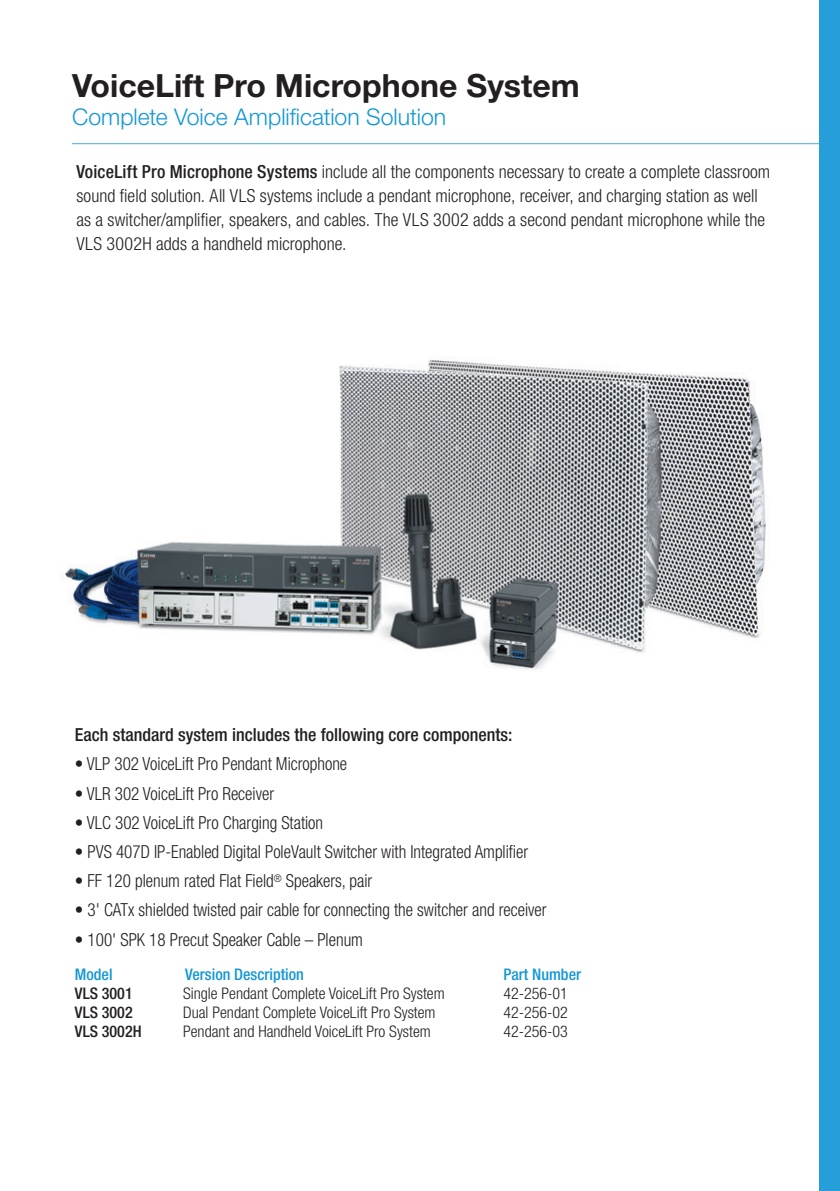
<style>
.page{position:relative;width:840px;height:1191px;background:#fff}
.page>*{position:absolute;margin:0;border:0;box-sizing:border-box;transform-origin:0 0}
.t1{font:700 32px "Helvetica Neue LT Std";color:#231f20}
.subhead{font:300 23px "Helvetica Neue LT Std";color:#1197d6}
.unique_features_body{font:300 condensed 18px "Helvetica Neue LT Std";color:#231f20;scale:.95 1}
.Text{font:300 condensed 18px/24px "Helvetica Neue LT Std";letter-spacing:.005em;color:#231f20}
.standard_subhead{font:500 condensed 18px "Helvetica Neue LT Std";color:#231f20}
.m_vd_pn_non_condence{font:300 condensed 16px "Helvetica Neue LT Std";color:#231f20}
.m_vd_pn__non_condenc{font:500 condensed 16px "Helvetica Neue LT Std";color:#1197d6}
.m_vd_pn_non_condence-2{font:500 condensed 16px "Helvetica Neue LT Std";color:#231f20}
.s1{font-weight:500}
</style>
<div class="page">
<hr style="left:72px;top:143px;width:762px;height:1px;background:#1197d6">
<div style="left:819px;top:0;width:20px;height:1191px;background:#259ed9"></div>
<img style="left:63px;top:359px;width:703px;height:310px">
<p class="t1" style="left:72px;top:66px;width:509px">VoiceLift Pro Microphone System</p>
<p class="subhead" style="left:72px;top:103px;width:375px">Complete Voice Amplification Solution</p>
<p class="Text" style="left:76px;top:159px;width:695px"><span class="s1">VoiceLift Pro Microphone Systems</span> include all the components necessary to create a complete classroom sound field solution. All VLS systems include a pendant microphone, receiver, and charging station as well as a switcher/amplifier, speakers, and cables. The VLS 3002 adds a second pendant microphone while the VLS 3002H adds a handheld microphone.</p>
<p class="standard_subhead" style="left:75px;top:724px;width:438px">Each standard system includes the following core components:</p>
<p class="unique_features_body" style="left:75px;top:753px;width:288px">• VLP 302 VoiceLift Pro Pendant Microphone</p>
<p class="unique_features_body" style="left:75px;top:783px;width:211px">• VLR 302 VoiceLift Pro Receiver</p>
<p class="unique_features_body" style="left:75px;top:812px;width:263px">• VLC 302 VoiceLift Pro Charging Station</p>
<p class="unique_features_body" style="left:75px;top:841px;width:478px">• PVS 407D IP-Enabled Digital PoleVault Switcher with Integrated Amplifier</p>
<p class="unique_features_body" style="left:75px;top:870px;width:314px">• FF 120 plenum rated Flat Field<sup>®</sup> Speakers, pair</p>
<p class="unique_features_body" style="left:75px;top:899px;width:497px">• 3' CATx shielded twisted pair cable for connecting the switcher and receiver</p>
<p class="unique_features_body" style="left:75px;top:929px;width:304px">• 100' SPK 18 Precut Speaker Cable – Plenum</p>
<p class="m_vd_pn__non_condenc" style="left:75px;top:964px;width:39px">Model</p>
<p class="m_vd_pn__non_condenc" style="left:185px;top:964px;width:120px">Version Description</p>
<p class="m_vd_pn__non_condenc" style="left:503px;top:964px;width:79px">Part Number</p>
<p class="m_vd_pn_non_condence-2" style="left:75px;top:983px;width:59px">VLS 3001</p>
<p class="m_vd_pn_non_condence" style="left:183px;top:984px;width:263px">Single Pendant Complete VoiceLift Pro System</p>
<p class="m_vd_pn_non_condence" style="left:503px;top:984px;width:66px">42-256-01</p>
<p class="m_vd_pn_non_condence-2" style="left:75px;top:1002px;width:59px">VLS 3002</p>
<p class="m_vd_pn_non_condence" style="left:183px;top:1003px;width:254px">Dual Pendant Complete VoiceLift Pro System</p>
<p class="m_vd_pn_non_condence" style="left:503px;top:1003px;width:66px">42-256-02</p>
<p class="m_vd_pn_non_condence-2" style="left:75px;top:1021px;width:68px">VLS 3002H</p>
<p class="m_vd_pn_non_condence" style="left:183px;top:1022px;width:249px">Pendant and Handheld VoiceLift Pro System</p>
<p class="m_vd_pn_non_condence" style="left:503px;top:1022px;width:66px">42-256-03</p>
</div>
